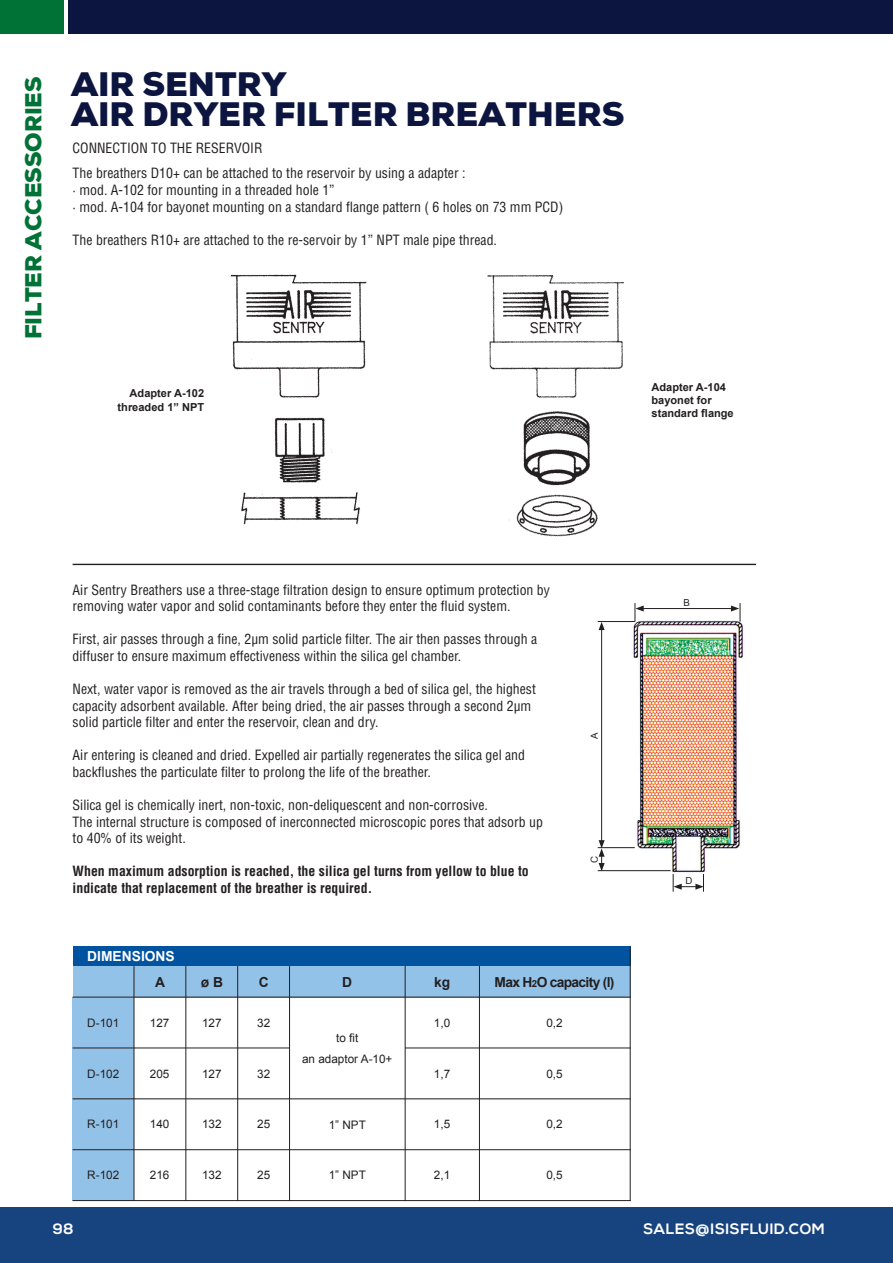
<style>
.page{position:relative;width:893px;height:1263px;background:#fff}
.page>*{position:absolute;margin:0;border:0;box-sizing:border-box;transform-origin:0 0}
.Head_A{font:900 33px "Nexa";color:#0c153f}
.t1{font:900 22.5px "Nexa";color:#007236}
.t2{font:700 15px "Nexa";letter-spacing:.03em;color:#fff}
.t3{font:condensed 13.8px/16.5px "Helvetica";color:#231f20}
.t4{font:700 condensed 13.8px/16.5px "Helvetica";color:#231f20}
.t5{font:700 13.8px "Arial";letter-spacing:-.05em;color:#231f20}
.t6{font:700 13.8px "Arial";color:#fff}
.t7{font:11.7px/20.7px "Arial";color:#231f20;text-align:center}
.t8{font:700 11.1px/13.2px "Arial";color:#231f20}
.t9{font:9.6px "Arial";color:#231f20}
.s1{font-size:9.6px}
</style>
<div class="page">
<div style="left:0;top:1208px;width:893px;height:55px;background:#17437f"></div>
<div style="left:0;top:0;width:64px;height:34px;background:#007236"></div>
<div style="left:68px;top:0;width:825px;height:34px;background:#0c153f"></div>
<svg style="left:135px;top:998px;width:495px;height:202px"></svg>
<div style="left:73px;top:997px;width:61px;height:204px;background:#93c2e8"></div>
<div style="left:73px;top:966px;width:558px;height:31px;background:#93c2e8"></div>
<div style="left:73px;top:946px;width:558px;height:20px;background:#0153a0"></div>
<hr style="left:479px;top:966px;width:1px;height:235px;background:#231f20">
<hr style="left:630px;top:946px;width:1px;height:255px;background:#231f20">
<hr style="left:186px;top:966px;width:1px;height:235px;background:#231f20">
<hr style="left:134px;top:966px;width:1px;height:235px;background:#231f20">
<hr style="left:73px;top:997px;width:558px;height:1px;background:#231f20">
<hr style="left:73px;top:1200px;width:558px;height:1px;background:#231f20">
<hr style="left:73px;top:1149px;width:558px;height:1px;background:#231f20">
<hr style="left:73px;top:1098px;width:558px;height:1px;background:#231f20">
<hr style="left:73px;top:1048px;width:558px;height:1px;background:#231f20">
<hr style="left:237px;top:966px;width:1px;height:235px;background:#231f20">
<div style="left:290px;top:1041px;width:114px;height:15px;background:#fff"></div>
<hr style="left:405px;top:966px;width:1px;height:235px;background:#231f20">
<hr style="left:289px;top:966px;width:1px;height:235px;background:#231f20">
<img style="left:230px;top:274px;width:137px;height:251px">
<img style="left:487px;top:275px;width:137px;height:262px">
<hr style="left:73px;top:564px;width:683px;height:1px;background:#231f20">
<img style="left:632px;top:619px;width:112px;height:257px">
<hr style="left:601px;top:628px;width:1px;height:214px;background:#231f20">
<svg style="left:599px;top:622px;width:6px;height:8px"></svg>
<hr style="left:598px;top:621px;width:37px;height:1px;background:#231f20">
<svg style="left:673px;top:874px;width:31px;height:18px"></svg>
<hr style="left:641px;top:608px;width:92px;height:1px;background:#231f20">
<svg style="left:731px;top:603px;width:10px;height:19px"></svg>
<hr style="left:598px;top:847px;width:37px;height:1px;background:#231f20">
<hr style="left:598px;top:870px;width:72px;height:1px;background:#231f20">
<svg style="left:599px;top:840px;width:6px;height:31px"></svg>
<svg style="left:635px;top:603px;width:9px;height:19px"></svg>
<hr style="left:649px;top:1149px;width:54px;height:1px;background:#0153a0">
<hr style="left:649px;top:1142px;width:54px;height:1px;background:#0153a0">
<svg style="left:349px;top:1033px;width:5px;height:8px"></svg>
<h2 class="t1" style="left:18px;top:339px;width:264px;rotate:-90deg">FILTER ACCESSORIES</h2>
<p class="Head_A" style="left:71px;top:62px;width:217px">AIR SENTRY</p>
<p class="Head_A" style="left:71px;top:92px;width:555px">AIR DRYER FILTER BREATHERS</p>
<p class="t3" style="left:73px;top:136px;width:394px;line-height:24.9px">CONNECTION TO THE RESERVOIR<br>The breathers D10+ can be attached to the reservoir by using a adapter :</p>
<p class="t3" style="left:73px;top:182px;width:492px">· mod. A-102 for mounting in a threaded hole 1”<br>· mod. A-104 for bayonet mounting on a standard flange pattern ( 6 holes on 73 mm PCD)</p>
<p class="t3" style="left:73px;top:231px;width:426px">The breathers R10+ are attached to the re-servoir by 1” NPT male pipe thread.</p>
<p class="t8" style="left:118px;top:387px;width:88px;text-align:right">Adapter A-102 threaded 1” NPT</p>
<p class="t8" style="left:651px;top:381px;width:84px">Adapter A-104 bayonet for standard ange</p>
<p class="t3" style="left:73px;top:581px;width:479px">Air Sentry Breathers use a three-stage filtration design to ensure optimum protection by removing water vapor and solid contaminants before they enter the fluid system.</p>
<p class="t3" style="left:73px;top:631px;width:466px">First, air passes through a fine, 2µm solid particle filter. The air then passes through a diffuser to ensure maximum effectiveness within the silica gel chamber.</p>
<p class="t3" style="left:73px;top:681px;width:465px">Next, water vapor is removed as the air travels through a bed of silica gel, the highest capacity adsorbent available. After being dried, the air passes through a second 2µm solid particle filter and enter the reservoir, clean and dry.</p>
<p class="t3" style="left:73px;top:747px;width:454px">Air entering is cleaned and dried. Expelled air partially regenerates the silica gel and backflushes the particulate filter to prolong the life of the breather.</p>
<p class="t3" style="left:73px;top:797px;width:472px">Silica gel is chemically inert, non-toxic, non-deliquescent and non-corrosive.<br>The internal structure is composed of inerconnected microscopic pores that adsorb up to 40% of its weight.</p>
<p class="t4" style="left:73px;top:863px;width:458px">When maximum adsorption is reached, the silica gel turns from yellow to blue to indicate that replacement of the breather is required.</p>
<p class="t6" style="left:87px;top:947px;width:89px">DIMENSIONS</p>
<p class="t9" style="left:588px;top:739px;width:8px;rotate:-90deg">A</p>
<p class="t9" style="left:588px;top:863px;width:8px;rotate:-90deg">C</p>
<p class="t5" style="left:155px;top:972px;width:11px">A</p>
<p class="t5" style="left:201px;top:972px;width:24px">ø B</p>
<p class="t5" style="left:259px;top:972px;width:11px">C</p>
<p class="t5" style="left:342px;top:972px;width:11px">D</p>
<p class="t5" style="left:434px;top:972px;width:18px">kg</p>
<p class="t5" style="left:495px;top:972px;width:121px">Max H<span class="s1">2</span>O capacity (l)</p>
<p class="t7" style="left:87px;top:1013px;width:33px">D-101</p>
<p class="t7" style="left:150px;top:1013px;width:21px">127</p>
<p class="t7" style="left:202px;top:1013px;width:21px">127</p>
<p class="t7" style="left:257px;top:1013px;width:15px">32</p>
<p class="t7" style="left:434px;top:1013px;width:18px">1,0</p>
<p class="t7" style="left:546px;top:1013px;width:18px">0,2</p>
<p class="t7" style="left:302px;top:1028px;width:92px">to t<br>an adaptor A-10+</p>
<p class="t7" style="left:87px;top:1063px;width:33px">D-102</p>
<p class="t7" style="left:150px;top:1063px;width:21px">205</p>
<p class="t7" style="left:202px;top:1063px;width:21px">127</p>
<p class="t7" style="left:257px;top:1063px;width:15px">32</p>
<p class="t7" style="left:434px;top:1063px;width:18px">1,7</p>
<p class="t7" style="left:546px;top:1063px;width:18px">0,5</p>
<p class="t7" style="left:87px;top:1114px;width:33px">R-101</p>
<p class="t7" style="left:150px;top:1114px;width:21px">140</p>
<p class="t7" style="left:202px;top:1114px;width:21px">132</p>
<p class="t7" style="left:257px;top:1114px;width:15px">25</p>
<p class="t7" style="left:329px;top:1114px;width:39px">1” NPT</p>
<p class="t7" style="left:434px;top:1114px;width:18px">1,5</p>
<p class="t7" style="left:546px;top:1114px;width:18px">0,2</p>
<p class="t7" style="left:87px;top:1164px;width:33px">R-102</p>
<p class="t7" style="left:150px;top:1164px;width:21px">216</p>
<p class="t7" style="left:202px;top:1164px;width:21px">132</p>
<p class="t7" style="left:257px;top:1164px;width:15px">25</p>
<p class="t7" style="left:329px;top:1165px;width:39px">1” NPT</p>
<p class="t7" style="left:434px;top:1164px;width:18px">2,1</p>
<p class="t7" style="left:546px;top:1164px;width:18px">0,5</p>
<p class="t9" style="left:684px;top:596px;width:8px">B</p>
<p class="t9" style="left:685px;top:874px;width:8px">D</p>
<p class="t2" style="left:53px;top:1220px;width:22px">98</p>
<p class="t2" style="left:644px;top:1220px;width:183px">SALES@ISISFLUID.COM</p>
</div>
